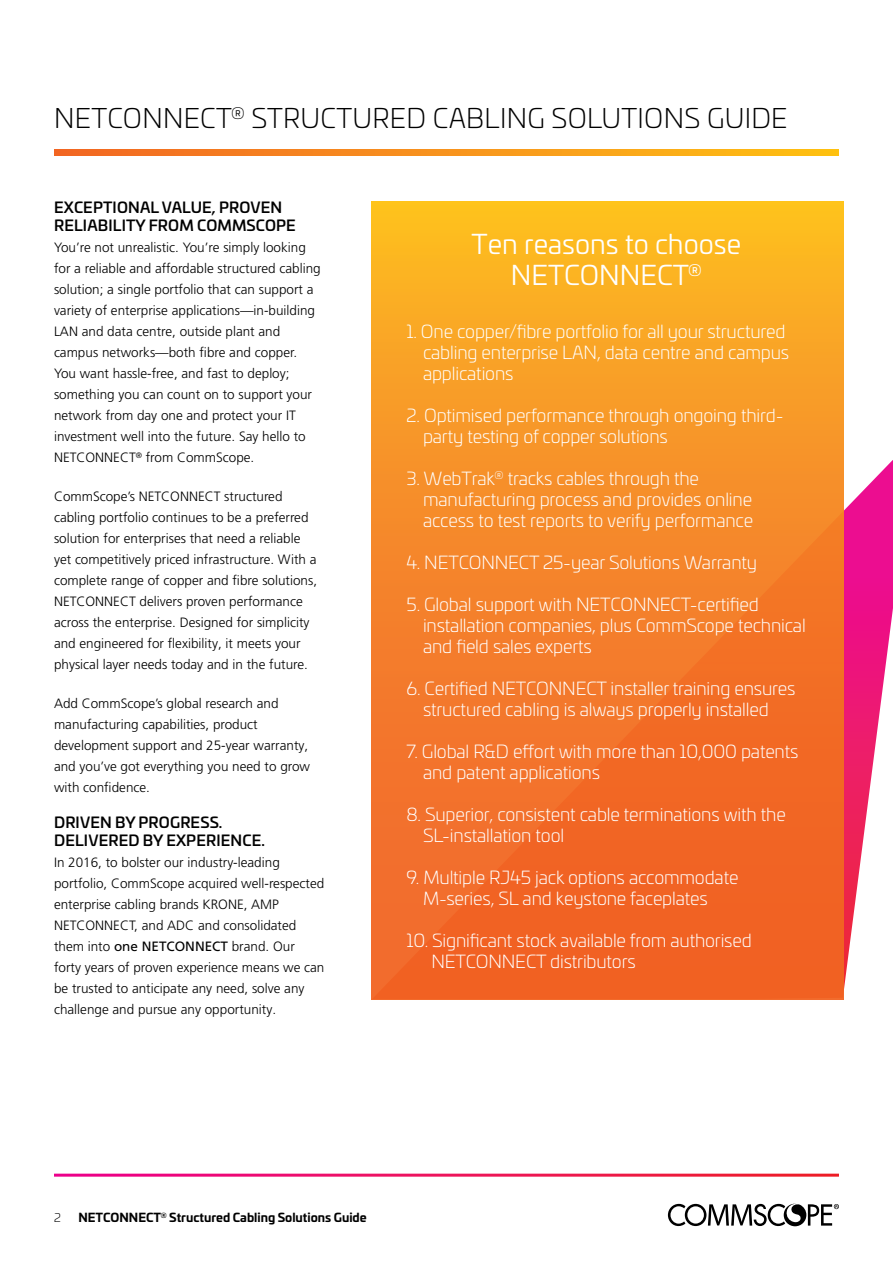
<style>
.page{position:relative;width:893px;height:1263px;background:#fff}
.page>*{position:absolute;margin:0;border:0;box-sizing:border-box;transform-origin:0 0}
.t1{font:300 27px "Univia Pro";letter-spacing:.01em;color:#000}
.t2{font:27px/31.5px "Univia Pro";color:#fff;text-align:center}
.t3{font:300 18px/21px "Univia Pro";letter-spacing:-.01em;color:#fff}
.t4{font:500 15px/18px "Univia Pro";letter-spacing:.01em;color:#000}
.t5{font:300 13.5px/21px "Frutiger LT Pro";color:#000}
.t6{font:700 12px "Univia Pro";color:#000}
.t7{font:300 12px "Univia Pro";color:#000}
.s1{font-weight:400}
</style>
<div class="page">
<svg style="left:54px;top:149px;width:785px;height:7px;background:#f7931b"></svg>
<svg style="left:843px;top:460px;width:50px;height:539px"></svg>
<svg style="left:372px;top:201px;width:471px;height:798px;background:#f58526"></svg>
<svg style="left:668px;top:1203px;width:171px;height:23px"></svg>
<h1 class="t1" style="left:54px;top:99px;width:735px">NETCONNECT<sup>®</sup> STRUCTURED CABLING SOLUTIONS GUIDE</h1>
<p class="t4" style="left:54px;top:197px;width:243px">EXCEPTIONAL VALUE, PROVEN<br>RELIABILITY FROM COMMSCOPE</p>
<p class="t5" style="left:54px;top:237px;width:268px">You’re not unrealistic. You’re simply looking for a reliable and affordable structured cabling solution; a single portfolio that can support a variety of enterprise applications—in-building LAN and data centre, outside plant and campus networks—both fibre and copper.<br>You want hassle-free, and fast to deploy; something you can count on to support your network from day one and protect your IT investment well into the future. Say hello to NETCONNECT<sup>®</sup> from CommScope.</p>
<p class="t5" style="left:54px;top:486px;width:265px">CommScope’s NETCONNECT structured cabling portfolio continues to be a preferred solution for enterprises that need a reliable yet competitively priced infrastructure. With a complete range of copper and fibre solutions, NETCONNECT delivers proven performance across the enterprise. Designed for simplicity and engineered for flexibility, it meets your physical layer needs today and in the future.</p>
<p class="t5" style="left:54px;top:693px;width:258px">Add CommScope’s global research and manufacturing capabilities, product development support and 25-year warranty, and you’ve got everything you need to grow with confidence.</p>
<p class="t4" style="left:54px;top:812px;width:212px">DRIVEN BY PROGRESS.<br>DELIVERED BY EXPERIENCE.</p>
<p class="t5" style="left:54px;top:852px;width:272px">In 2016, to bolster our industry-leading portfolio, CommScope acquired well-respected enterprise cabling brands KRONE, AMP NETCONNECT, and ADC and consolidated them into <span class="s1">one NETCONNECT</span> brand. Our forty years of proven experience means we can be trusted to anticipate any need, solve any challenge and pursue any opportunity.</p>
<h1 class="t2" style="left:472px;top:227px;width:271px">Ten reasons to choose<br>NETCONNECT<sup>®</sup></h1>
<h2 class="t3" style="left:423px;top:320px;width:368px;text-indent:-17px">1. One copper/fibre portfolio for all your structured cabling enterprise LAN, data centre and campus applications</h2>
<h2 class="t3" style="left:423px;top:404px;width:362px;text-indent:-17px">2. Optimised performance through ongoing third&shy;party testing of copper solutions</h2>
<h2 class="t3" style="left:423px;top:467px;width:332px;text-indent:-16px">3. WebTrak<sup>®</sup> tracks cables through the manufacturing process and provides online access to test reports to verify performance</h2>
<h2 class="t3" style="left:406px;top:551px;width:352px">4. NETCONNECT 25-year Solutions Warranty</h2>
<h2 class="t3" style="left:423px;top:593px;width:384px;text-indent:-17px">5. Global support with NETCONNECT-certified installation companies, plus CommScope technical and field sales experts</h2>
<h2 class="t3" style="left:406px;top:677px;width:391px;text-align:center">6. Certified NETCONNECT installer training ensures structured cabling is always properly installed</h2>
<h2 class="t3" style="left:423px;top:740px;width:377px;text-indent:-17px">7. Global R&amp;D effort with more than 10,000 patents and patent applications</h2>
<h2 class="t3" style="left:423px;top:803px;width:364px;text-indent:-17px">8. Superior, consistent cable terminations with the<br>SL-installation tool</h2>
<h2 class="t3" style="left:423px;top:866px;width:317px;text-indent:-17px">9. Multiple RJ45 jack options accommodate<br>M-series, SL and keystone faceplates</h2>
<h2 class="t3" style="left:431px;top:929px;width:322px;text-indent:-25px">10. Significant stock available from authorised<br>NETCONNECT distributors</h2>
<p class="t7" style="left:54px;top:1209px;width:8px">2</p>
<p class="t6" style="left:78px;top:1208px;width:290px">NETCONNECT<sup>®</sup> Structured Cabling Solutions Guide</p>
</div>
